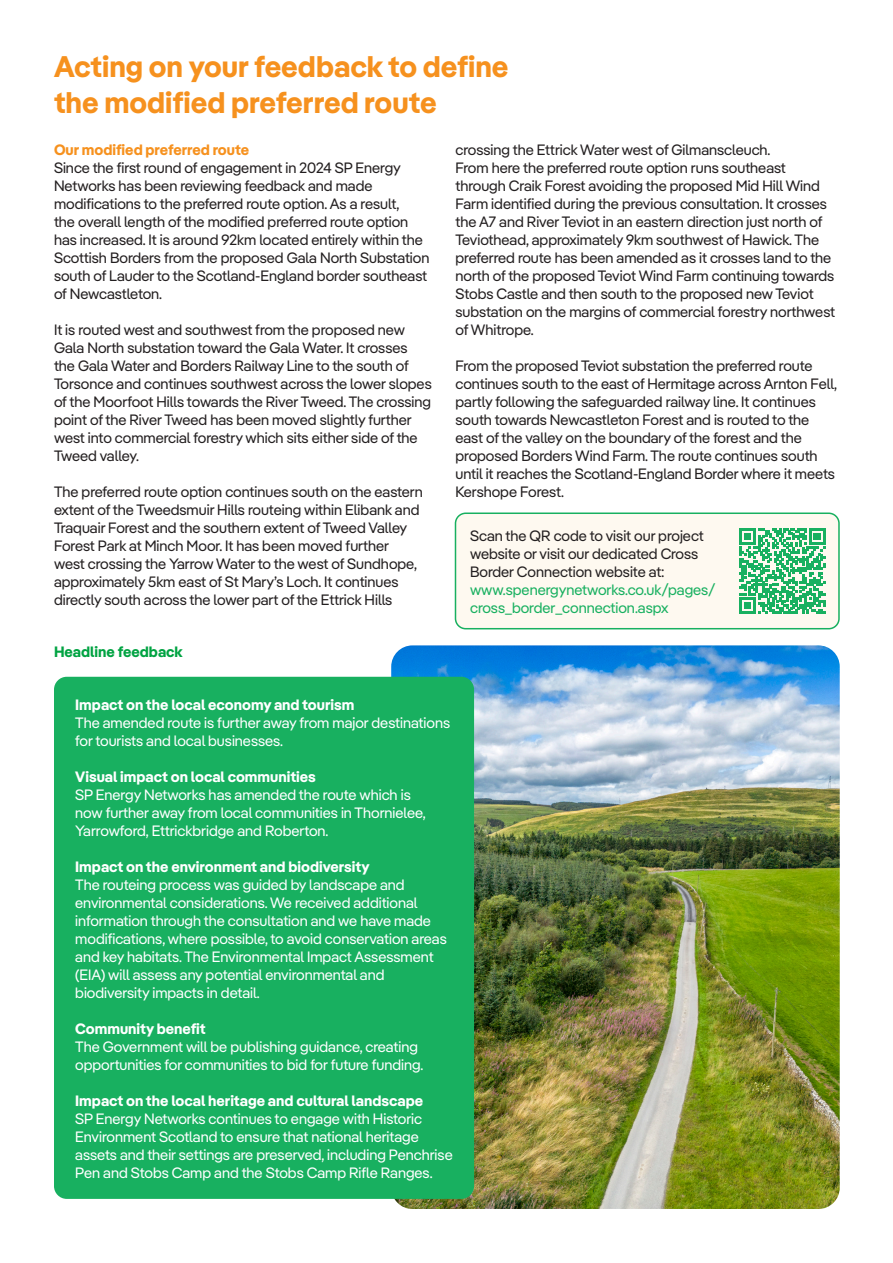
<style>
.page{position:relative;width:893px;height:1263px;background:#fff}
.page>*{position:absolute;margin:0;border:0;box-sizing:border-box;transform-origin:0 0}
.t1{font:700 29.85px/35.7px "Iber Pangea";color:#f6911e}
.t2{font:15px/18px "Iber Pangea";color:#231f20}
.t3{font:15px/18px "Iber Pangea";color:#fff}
.t4{font:700 15px "Iber Pangea";color:#fff}
.t5{font:700 15px "Iber Pangea";color:#f6911e}
.t6{font:700 15px "Iber Pangea";color:#00a342}
.s1{color:#18b060}
</style>
<div class="page">
<div style="left:455px;top:513px;width:384px;height:116px;background:#fef9f0;border-radius:10px"></div>
<div style="left:455px;top:512px;width:385px;height:117px;border:2px solid #18b060;border-radius:10px"></div>
<svg style="left:739px;top:528px;width:86px;height:86px"></svg>
<img style="left:391px;top:645px;width:449px;height:564px">
<div style="left:54px;top:677px;width:420px;height:522px;background:#18b060;border-radius:13px"></div>
<p class="t1" style="left:54px;top:47px;width:456px">Acting on your feedback to define the modified preferred route</p>
<p class="t5" style="left:54px;top:138px;width:197px">Our modified preferred route</p>
<p class="t2" style="left:54px;top:158px;width:377px">Since the first round of engagement in 2024 SP Energy Networks has been reviewing feedback and made modifications to the preferred route option. As a result,<br>the overall length of the modified preferred route option has increased. It is around 92km located entirely within the Scottish Borders from the proposed Gala North Substation south of Lauder to the Scotland-England border southeast of Newcastleton.</p>
<p class="t2" style="left:54px;top:320px;width:379px">It is routed west and southwest from the proposed new Gala North substation toward the Gala Water. It crosses the Gala Water and Borders Railway Line to the south of Torsonce and continues southwest across the lower slopes of the Moorfoot Hills towards the River Tweed. The crossing point of the River Tweed has been moved slightly further west into commercial forestry which sits either side of the Tweed valley.</p>
<p class="t2" style="left:54px;top:482px;width:370px">The preferred route option continues south on the eastern extent of the Tweedsmuir Hills routeing within Elibank and Traquair Forest and the southern extent of Tweed Valley Forest Park at Minch Moor. It has been moved further west crossing the Yarrow Water to the west of Sundhope, approximately 5km east of St Mary’s Loch. It continues directly south across the lower part of the Ettrick Hills</p>
<p class="t2" style="left:455px;top:140px;width:316px">crossing the Ettrick Water west of Gilmanscleuch.</p>
<p class="t2" style="left:455px;top:158px;width:381px">From here the preferred route option runs southeast through Craik Forest avoiding the proposed Mid Hill Wind Farm identified during the previous consultation. It crosses the A7 and River Teviot in an eastern direction just north of Teviothead, approximately 9km southwest of Hawick. The preferred route has been amended as it crosses land to the north of the proposed Teviot Wind Farm continuing towards Stobs Castle and then south to the proposed new Teviot substation on the margins of commercial forestry northwest of Whitrope.</p>
<p class="t2" style="left:455px;top:356px;width:383px">From the proposed Teviot substation the preferred route continues south to the east of Hermitage across Arnton Fell, partly following the safeguarded railway line. It continues south towards Newcastleton Forest and is routed to the east of the valley on the boundary of the forest and the proposed Borders Wind Farm. The route continues south until it reaches the Scotland-England Border where it meets Kershope Forest.</p>
<p class="t2" style="left:470px;top:526px;width:247px">Scan the QR code to visit our project website or visit our dedicated Cross Border Connection website at: <span class="s1">www.spenergynetworks.co.uk/pages/ cross_border_connection.aspx</span></p>
<p class="t6" style="left:54px;top:641px;width:130px">Headline feedback</p>
<p class="t4" style="left:75px;top:693px;width:281px">Impact on the local economy and tourism</p>
<p class="t3" style="left:75px;top:713px;width:376px">The amended route is further away from major destinations for tourists and local businesses.</p>
<p class="t4" style="left:75px;top:765px;width:242px">Visual impact on local communities</p>
<p class="t3" style="left:75px;top:785px;width:352px">SP Energy Networks has amended the route which is now further away from local communities in Thornielee,<br>Yarrowford, Ettrickbridge and Roberton.</p>
<p class="t4" style="left:75px;top:855px;width:296px">Impact on the environment and biodiversity</p>
<p class="t3" style="left:75px;top:875px;width:373px">The routeing process was guided by landscape and environmental considerations. We received additional information through the consultation and we have made modifications, where possible, to avoid conservation areas and key habitats. The Environmental Impact Assessment (EIA) will assess any potential environmental and biodiversity impacts in detail.</p>
<p class="t4" style="left:75px;top:1017px;width:132px">Community benefit</p>
<p class="t3" style="left:75px;top:1037px;width:350px">The Government will be publishing guidance, creating opportunities for communities to bid for future funding.</p>
<p class="t4" style="left:75px;top:1089px;width:350px">Impact on the local heritage and cultural landscape</p>
<p class="t3" style="left:75px;top:1109px;width:379px">SP Energy Networks continues to engage with Historic Environment Scotland to ensure that national heritage assets and their settings are preserved, including Penchrise Pen and Stobs Camp and the Stobs Camp Rifle Ranges.</p>
</div>
